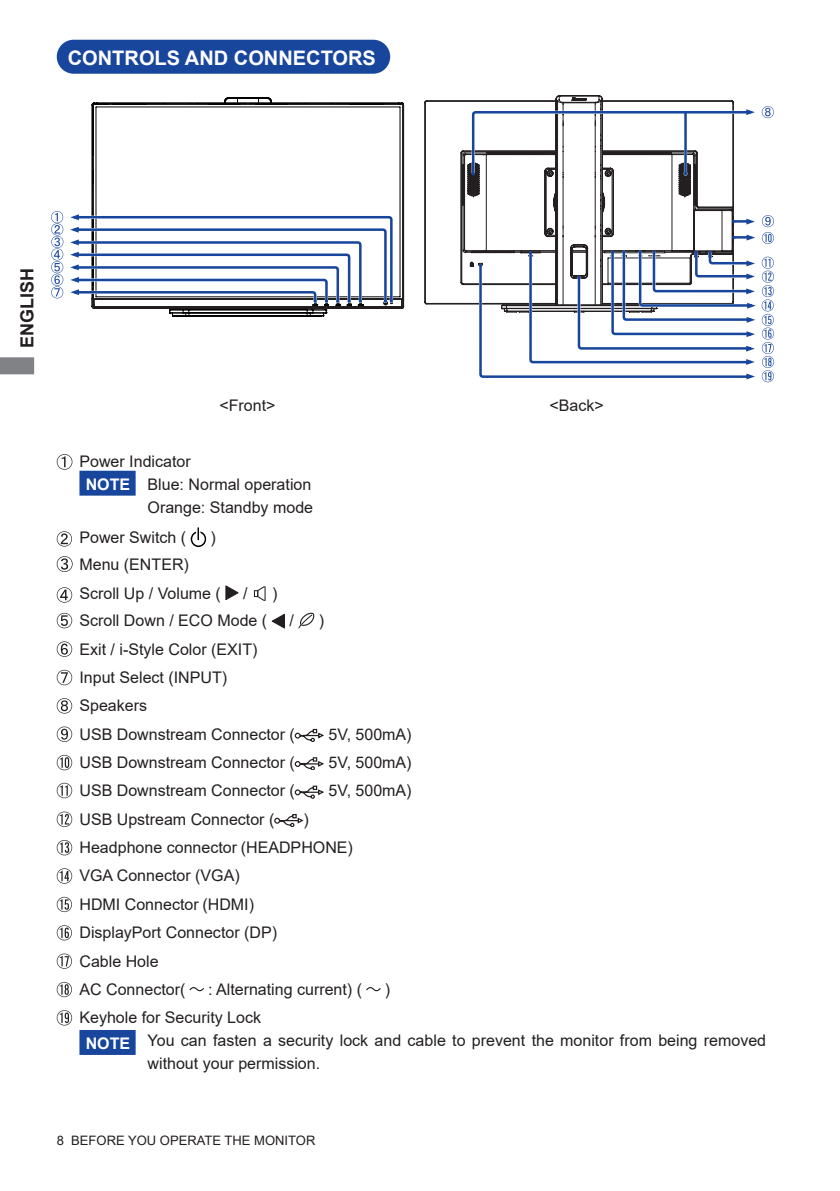
<style>
.page{position:relative;width:840px;height:1191px;background:#fff}
.page>*{position:absolute;margin:0;border:0;box-sizing:border-box;transform-origin:0 0}
.t1{font:700 20px "Arial";color:#fff}
.t2{font:700 18px "Arial";color:#231f20}
.t3{font:16px/28.4px "Arial";color:#231f20}
.t4{font:700 16px "Arial";color:#fff}
.t5{font:13px "Arial";color:#231f20}
</style>
<div class="page">
<svg style="left:0;top:357px;width:34px;height:17px"></svg>
<div style="left:58px;top:41px;width:331px;height:32px;background:#18469d;border-radius:16px"></div>
<div style="left:57px;top:40px;width:333px;height:34px;border:2px solid #18469d;border-radius:16px"></div>
<div style="left:79px;top:471px;width:56px;height:24px;background:#18469d"></div>
<div style="left:79px;top:1030px;width:56px;height:25px;background:#18469d;border:2px solid #18469d"></div>
<svg style="left:57px;top:454px;width:15px;height:16px"></svg>
<svg style="left:57px;top:531px;width:15px;height:15px"></svg>
<div style="left:191px;top:531px;width:15px;height:16px;border:1px solid #000;border-radius:50%"></div>
<hr style="left:196px;top:527px;width:4px;height:13px;background:#fff">
<svg style="left:197px;top:527px;width:2px;height:13px"></svg>
<svg style="left:57px;top:556px;width:15px;height:16px"></svg>
<svg style="left:57px;top:587px;width:15px;height:15px"></svg>
<svg style="left:225px;top:585px;width:13px;height:15px"></svg>
<svg style="left:253px;top:586px;width:13px;height:15px"></svg>
<svg style="left:254px;top:586px;width:11px;height:15px"></svg>
<svg style="left:57px;top:613px;width:15px;height:15px"></svg>
<svg style="left:271px;top:614px;width:14px;height:14px"></svg>
<svg style="left:298px;top:612px;width:16px;height:16px"></svg>
<svg style="left:57px;top:641px;width:15px;height:16px"></svg>
<svg style="left:57px;top:670px;width:15px;height:15px"></svg>
<svg style="left:57px;top:698px;width:15px;height:15px"></svg>
<svg style="left:57px;top:726px;width:15px;height:16px"></svg>
<svg style="left:295px;top:729px;width:29px;height:12px"></svg>
<svg style="left:57px;top:755px;width:15px;height:15px"></svg>
<svg style="left:295px;top:757px;width:29px;height:13px"></svg>
<svg style="left:57px;top:783px;width:15px;height:15px"></svg>
<svg style="left:295px;top:785px;width:29px;height:13px"></svg>
<svg style="left:57px;top:811px;width:15px;height:16px"></svg>
<svg style="left:274px;top:814px;width:29px;height:12px"></svg>
<svg style="left:57px;top:840px;width:15px;height:15px"></svg>
<svg style="left:57px;top:868px;width:15px;height:15px"></svg>
<svg style="left:57px;top:897px;width:15px;height:15px"></svg>
<svg style="left:57px;top:925px;width:15px;height:15px"></svg>
<svg style="left:57px;top:953px;width:15px;height:15px"></svg>
<svg style="left:57px;top:982px;width:15px;height:15px"></svg>
<svg style="left:189px;top:987px;width:15px;height:4px"></svg>
<svg style="left:366px;top:987px;width:14px;height:4px"></svg>
<svg style="left:57px;top:1010px;width:15px;height:15px"></svg>
<svg style="left:92px;top:98px;width:311px;height:5px"></svg>
<svg style="left:92px;top:103px;width:312px;height:91px"></svg>
<svg style="left:51px;top:194px;width:353px;height:123px"></svg>
<svg style="left:425px;top:100px;width:37px;height:205px"></svg>
<svg style="left:462px;top:95px;width:311px;height:287px"></svg>
<p class="t1" style="left:68px;top:43px;width:309px">CONTROLS AND CONNECTORS</p>
<p class="t2" style="left:14px;top:348px;width:82px;rotate:-90deg">ENGLISH</p>
<p class="t3" style="left:219px;top:391px;width:58px">&lt;Front&gt;</p>
<p class="t3" style="left:549px;top:391px;width:56px">&lt;Back&gt;</p>
<p class="t3" style="left:147px;top:450px;width:167px;line-height:22.6px;text-indent:-68px">Power Indicator<br>Blue: Normal operation<br>Orange: Standby mode</p>
<p class="t3" style="left:79px;top:523px;width:108px">Power Switch (</p>
<p class="t3" style="left:210px;top:523px;width:7px">)</p>
<p class="t3" style="left:79px;top:549px;width:143px;line-height:29.6px">Menu (ENTER)<br>Scroll Up / Volume (</p>
<p class="t4" style="left:86px;top:472px;width:46px">NOTE</p>
<p class="t3" style="left:243px;top:579px;width:6px">/</p>
<p class="t3" style="left:272px;top:579px;width:7px">)</p>
<p class="t3" style="left:79px;top:606px;width:189px">Scroll Down / ECO Mode (</p>
<p class="t3" style="left:289px;top:606px;width:6px">/</p>
<p class="t3" style="left:318px;top:606px;width:7px">)</p>
<p class="t3" style="left:79px;top:634px;width:217px">Exit / i-Style Color (EXIT)<br>Input Select (INPUT)<br>Speakers<br>USB Downstream Connector (</p>
<p class="t3" style="left:328px;top:719px;width:85px">5V, 500mA)</p>
<p class="t3" style="left:79px;top:748px;width:217px">USB Downstream Connector (</p>
<p class="t3" style="left:328px;top:748px;width:85px">5V, 500mA)</p>
<p class="t3" style="left:79px;top:776px;width:217px">USB Downstream Connector (</p>
<p class="t3" style="left:328px;top:776px;width:85px">5V, 500mA)</p>
<p class="t3" style="left:79px;top:805px;width:196px">USB Upstream Connector (</p>
<p class="t3" style="left:79px;top:805px;width:275px;text-indent:224px">)<br>Headphone connector (HEADPHONE)<br>VGA Connector (VGA)<br>HDMI Connector (HDMI)<br>DisplayPort Connector (DP)<br>Cable Hole<br>AC Connector(</p>
<p class="t3" style="left:208px;top:975px;width:155px">: Alternating current) (</p>
<p class="t3" style="left:384px;top:975px;width:7px">)</p>
<p class="t3" style="left:147px;top:1006px;width:619px;line-height:22.6px;text-indent:-68px">Keyhole for Security Lock<br>You can fasten a security lock and cable to prevent the monitor from being removed without your permission.</p>
<p class="t4" style="left:86px;top:1032px;width:46px">NOTE</p>
<p class="t5" style="left:57px;top:1131px;width:260px">8 BEFORE YOU OPERATE THE MONITOR</p>
</div>
